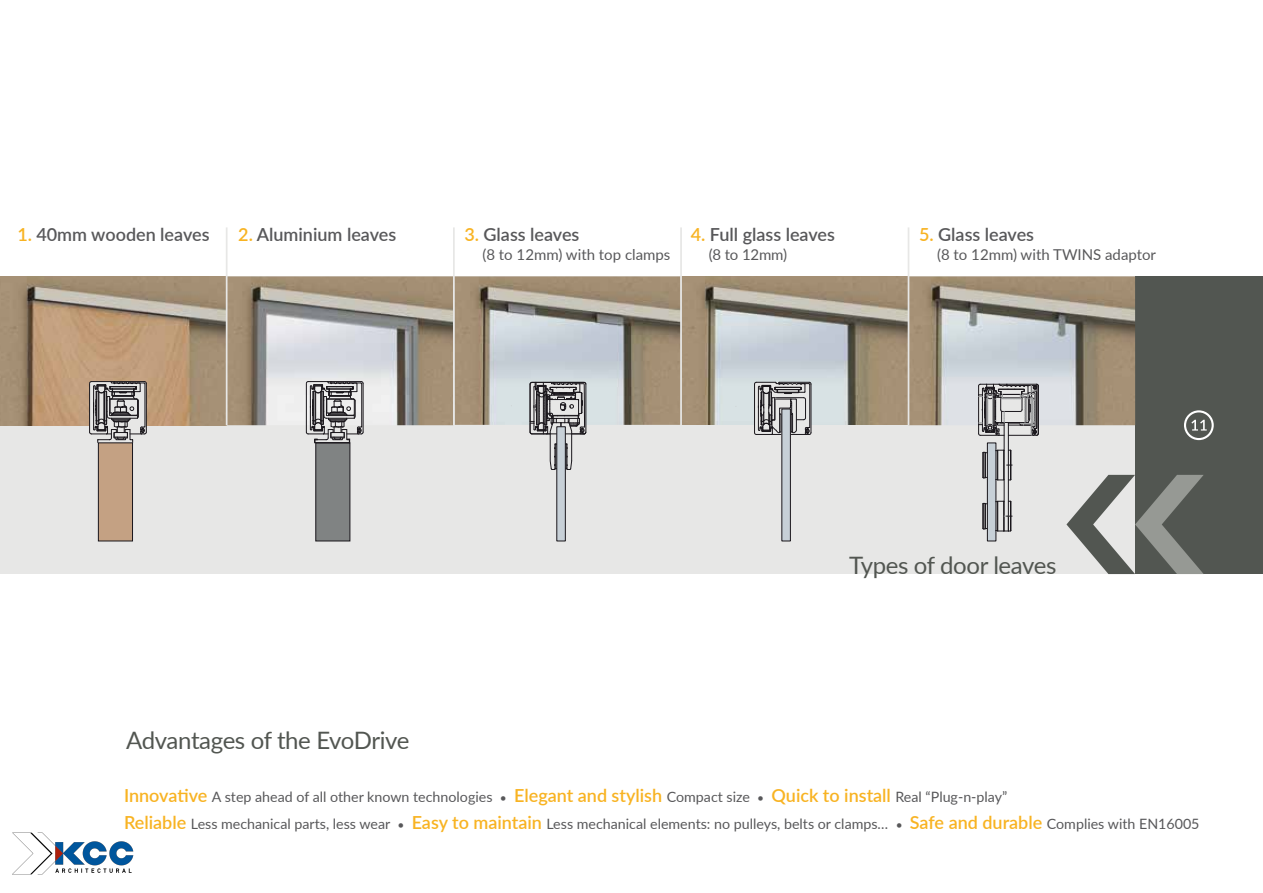
<style>
.page{position:relative;width:1263px;height:893px;background:#fff}
.page>*{position:absolute;margin:0;border:0;box-sizing:border-box;transform-origin:0 0}
.t1{font:24px "Lato";letter-spacing:-.015em;color:#525651}
.t2{font:600 18px "Lato";color:#58585a}
.t3{font:15px "Lato";color:#58585a}
.t4{font:14.25px/26.7px "Lato";color:#58585a}
.s1{color:#f8b322}
.s2{font-weight:600;font-size:18px;color:#f8b322}
.s3{font-size:12px}
</style>
<div class="page">
<div style="left:0;top:276px;width:1263px;height:298px;background:#e7e7e6"></div>
<div style="left:1135px;top:276px;width:128px;height:298px;background:#525651"></div>
<svg style="left:1184px;top:410px;width:30px;height:30px"></svg>
<svg style="left:1066px;top:475px;width:138px;height:99px"></svg>
<img style="left:0;top:276px;width:1135px;height:149px">
<hr style="left:453px;top:227px;width:2px;height:198px;background:#e7e7e6">
<hr style="left:680px;top:227px;width:2px;height:198px;background:#e7e7e6">
<hr style="left:908px;top:227px;width:1px;height:198px;background:#e7e7e6">
<hr style="left:226px;top:227px;width:1px;height:198px;background:#e7e7e6">
<hr style="left:811px;top:384px;width:1px;height:49px;background:#1a171c">
<svg style="left:754px;top:382px;width:57px;height:53px"></svg>
<div style="left:782px;top:409px;width:9px;height:132px;background:#c7d0d7;border:1px solid #1a171c"></div>
<div style="left:987px;top:443px;width:9px;height:98px;background:#c7d0d7;border:1px solid #1a171c"></div>
<svg style="left:982px;top:452px;width:5px;height:27px"></svg>
<svg style="left:982px;top:503px;width:5px;height:27px"></svg>
<hr style="left:1008px;top:422px;width:1px;height:94px;background:#1a171c">
<hr style="left:1004px;top:422px;width:1px;height:94px;background:#1a171c">
<svg style="left:978px;top:384px;width:61px;height:52px"></svg>
<svg style="left:996px;top:450px;width:16px;height:30px"></svg>
<svg style="left:996px;top:501px;width:16px;height:31px"></svg>
<div style="left:98px;top:443px;width:35px;height:98px;background:#c4a183;border:1px solid #1a171c"></div>
<svg style="left:529px;top:382px;width:57px;height:88px"></svg>
<hr style="left:530px;top:384px;width:1px;height:48px;background:#1a171c">
<hr style="left:543px;top:382px;width:1px;height:52px;background:#1a171c">
<div style="left:556px;top:426px;width:10px;height:115px;background:#c7d0d7;border:1px solid #1a171c"></div>
<svg style="left:89px;top:381px;width:58px;height:61px"></svg>
<hr style="left:89px;top:384px;width:1px;height:48px;background:#1a171c">
<div style="left:316px;top:443px;width:34px;height:98px;background:#808383;border:1px solid #1a171c"></div>
<svg style="left:306px;top:381px;width:58px;height:63px"></svg>
<img style="left:13px;top:832px;width:121px;height:43px">
<p class="t2" style="left:18px;top:221px;width:193px"><span class="s1">1.</span> 40mm wooden leaves</p>
<p class="t2" style="left:238px;top:221px;width:160px"><span class="s1">2.</span> Aluminium leaves</p>
<p class="t2" style="left:464px;top:221px;width:117px"><span class="s1">3.</span> Glass leaves</p>
<p class="t3" style="left:482px;top:244px;width:189px">(8 to 12mm) with top clamps</p>
<p class="t2" style="left:691px;top:221px;width:146px"><span class="s1">4.</span> Full glass leaves</p>
<p class="t3" style="left:709px;top:244px;width:80px">(8 to 12mm)</p>
<p class="t2" style="left:919px;top:221px;width:117px"><span class="s1">5.</span> Glass leaves</p>
<p class="t3" style="left:937px;top:244px;width:220px">(8 to 12mm) with TWINS adaptor</p>
<h1 class="t1" style="left:849px;top:548px;width:209px">Types of door leaves</h1>
<h1 class="t1" style="left:126px;top:723px;width:285px">Advantages of the EvoDrive</h1>
<p class="t4" style="left:124px;top:783px;width:1077px"><span class="s2">Innovative</span> A step ahead of all other known technologies <span class="s3">•</span> <span class="s2">Elegant and stylish</span> Compact size <span class="s3">•</span> <span class="s2">Quick to install</span> Real “Plug-n-play”<br><span class="s2">Reliable</span> Less mechanical parts, less wear <span class="s3">•</span> <span class="s2">Easy to maintain</span> Less mechanical elements: no pulleys, belts or clamps… <span class="s3">•</span> <span class="s2">Safe and durable</span> Complies with EN16005</p>
</div>
